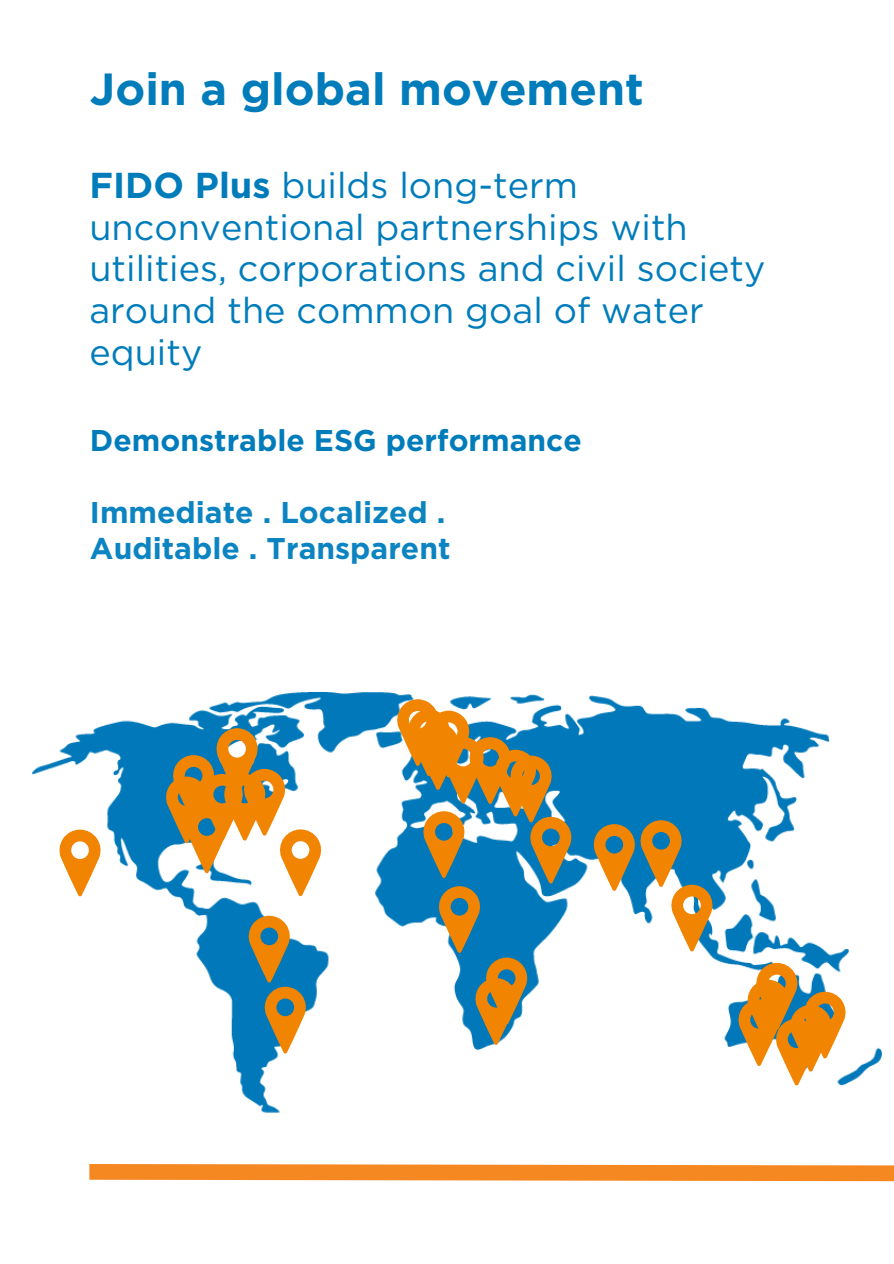
<style>
.page{position:relative;width:894px;height:1264px;background:#fff}
.page>*{position:absolute;margin:0;border:0;box-sizing:border-box;transform-origin:0 0}
.t1{font:700 45px "Gotham";color:#007cbb}
.t2{font:36px/41.7px "Gotham";color:#007cbb}
.t3{font:700 30px/36px "Gotham";color:#0b84c1}
.t4{font:700 30px "Gotham";color:#007cbb}
.s1{font-weight:700}
</style>
<div class="page">
<img style="left:32px;top:692px;width:848px;height:421px">
<svg style="left:58px;top:829px;width:44px;height:67px"></svg>
<svg style="left:592px;top:820px;width:121px;height:131px"></svg>
<svg style="left:737px;top:962px;width:109px;height:123px"></svg>
<svg style="left:396px;top:699px;width:176px;height:345px"></svg>
<svg style="left:247px;top:915px;width:60px;height:138px;background:#778c7d"></svg>
<svg style="left:165px;top:728px;width:157px;height:168px"></svg>
<svg style="left:89px;top:1164px;width:804px;height:18px;background:#f7963d"></svg>
<p class="t1" style="left:90px;top:61px;width:555px">Join a global movement</p>
<h1 class="t2" style="left:89px;top:164px;width:677px"><span class="s1">FIDO Plus</span> builds long-term unconventional partnerships with utilities, corporations and civil society around the common goal of water equity</h1>
<h2 class="t4" style="left:90px;top:422px;width:493px">Demonstrable ESG performance</h2>
<h3 class="t3" style="left:90px;top:494px;width:362px">Immediate . Localized .<br>Auditable . Transparent</h3>
</div>
